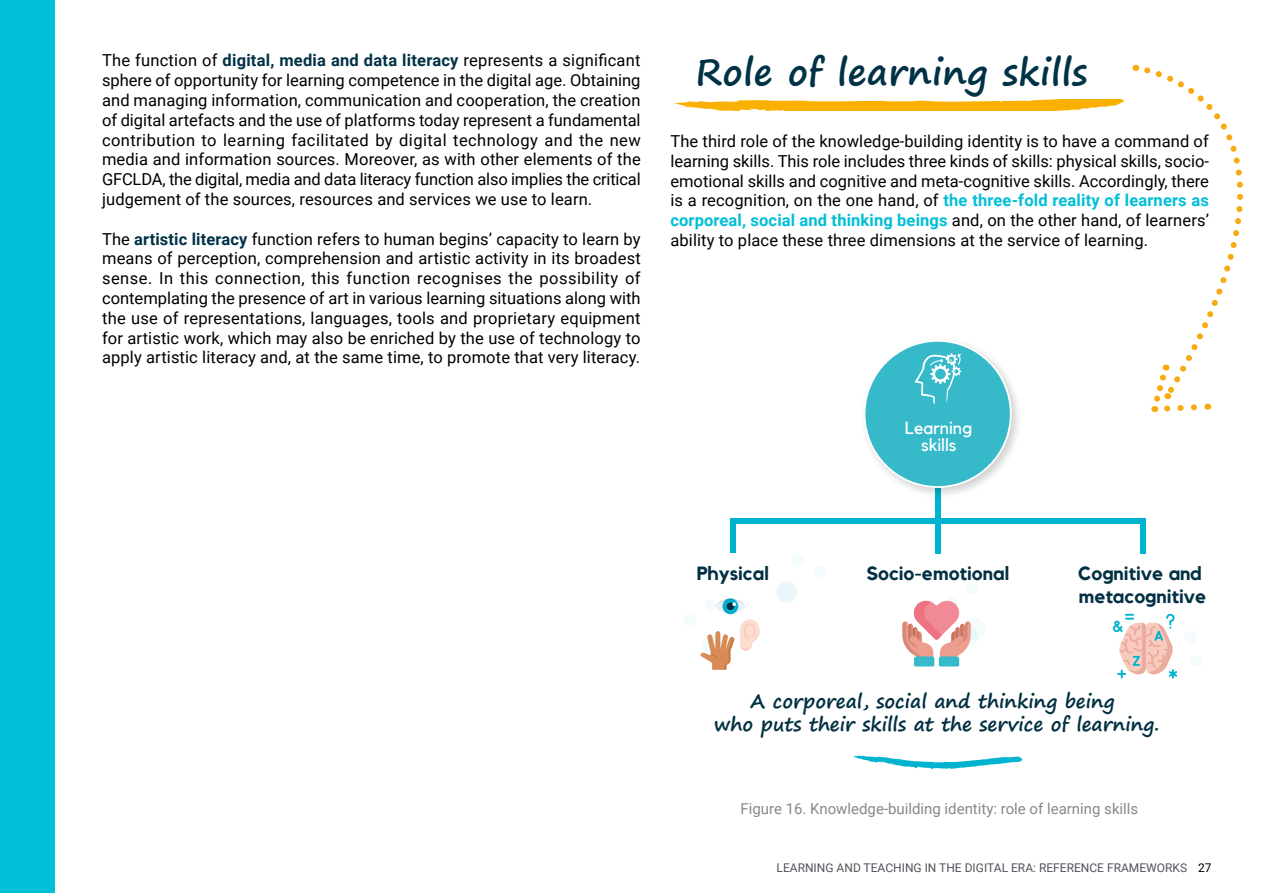
<style>
.page{position:relative;width:1263px;height:893px;background:#fff}
.page>*{position:absolute;margin:0;border:0;box-sizing:border-box;transform-origin:0 0}
.t1{font:700 36px "Segoe Print";letter-spacing:.01em;color:#003245}
.t2{font:700 19.05px/22.8px "Segoe Print";color:#023043;text-align:center}
.t3{font:700 19.05px/22.8px "Kollektif";color:#023043}
.t4{font:17.55px/16.6px "Kollektif";color:#fff;text-align:center}
.t5{font:16.5px/19.8px "Roboto";letter-spacing:.005em;color:#000;text-align:justify}
.t6{font:15px "Roboto";color:#86888c}
.t7{font:12px "Roboto";color:#50535a}
.s1{font-weight:700;color:#003245}
.s2{font-weight:700;color:#00bfd7}
.s3{color:#000}
</style>
<div class="page">
<svg style="left:674px;top:100px;width:450px;height:11px"></svg>
<div style="left:0;top:0;width:54px;height:893px;background:#00bfd7"></div>
<svg style="left:1135px;top:64px;width:108px;height:349px"></svg>
<div style="left:935px;top:380px;width:5px;height:142px;background:#00b4cf"></div>
<div style="left:1140px;top:518px;width:5px;height:35px;background:#00b4cf"></div>
<div style="left:935px;top:518px;width:5px;height:35px;background:#00b4cf"></div>
<div style="left:730px;top:521px;width:5px;height:32px;background:#00b4cf"></div>
<div style="left:730px;top:518px;width:415px;height:6px;background:#00b4cf"></div>
<svg style="left:776px;top:581px;width:21px;height:22px"></svg>
<svg style="left:792px;top:554px;width:12px;height:13px"></svg>
<svg style="left:815px;top:567px;width:11px;height:10px"></svg>
<svg style="left:1184px;top:631px;width:13px;height:12px"></svg>
<svg style="left:1191px;top:656px;width:11px;height:11px"></svg>
<svg style="left:853px;top:755px;width:169px;height:14px"></svg>
<svg style="left:684px;top:598px;width:76px;height:72px"></svg>
<svg style="left:1113px;top:614px;width:64px;height:64px"></svg>
<img style="left:867px;top:344px;width:152px;height:158px">
<div style="left:864px;top:341px;width:147px;height:146px;background:#36b9c9;border-radius:50%"></div>
<svg style="left:914px;top:353px;width:47px;height:51px"></svg>
<svg style="left:902px;top:584px;width:83px;height:82px"></svg>
<p class="t5" style="left:102px;top:50px;width:540px">The function of <span class="s1">digital, media and data literacy</span> represents a significant sphere of opportunity for learning competence in the digital age. Obtaining and managing information, communication and cooperation, the creation of digital artefacts and the use of platforms today represent a fundamental contribution to learning facilitated by digital technology and the new media and information sources. Moreover, as with other elements of the GFCLDA, the digital, media and data literacy function also implies the critical judgement of the sources, resources and services we use to learn.</p>
<p class="t5" style="left:102px;top:228px;width:540px">The <span class="s1">artistic literacy</span> function refers to human begins’ capacity to learn by means of perception, comprehension and artistic activity in its broadest sense. In this connection, this function recognises the possibility of contemplating the presence of art in various learning situations along with the use of representations, languages, tools and proprietary equipment for artistic work, which may also be enriched by the use of technology to apply artistic literacy and, at the same time, to promote that very literacy.</p>
<h1 class="t1" style="left:696px;top:39px;width:393px">Role of learning skills</h1>
<p class="t5" style="left:670px;top:131px;width:540px">The third role of the knowledge-building identity is to have a command of learning skills. This role includes three kinds of skills: physical skills, socio&shy;emotional skills and cognitive and meta-cognitive skills. Accordingly, there is a recognition, on the one hand, of <span class="s2">the three-fold reality of learners as corporeal, social and thinking beings</span> and, on the other hand, of learners’ ability to place these three dimensions at the service of learning.</p>
<p class="t4" style="left:905px;top:419px;width:69px">Learning skills</p>
<p class="t3" style="left:697px;top:562px;width:73px">Physical</p>
<p class="t3" style="left:866px;top:562px;width:144px">Socio-emotional</p>
<p class="t3" style="left:1078px;top:562px;width:130px">Cognitive and metacognitive</p>
<p class="t2" style="left:714px;top:689px;width:447px">A corporeal, social and thinking being<br>who puts their skills at the service of learning.</p>
<p class="t6" style="left:740px;top:798px;width:399px">Figure 16. Knowledge-building identity: role of learning skills</p>
<p class="t7" style="left:777px;top:859px;width:436px">LEARNING AND TEACHING IN THE DIGITAL ERA: REFERENCE FRAMEWORKS <span class="s3">27</span></p>
</div>
